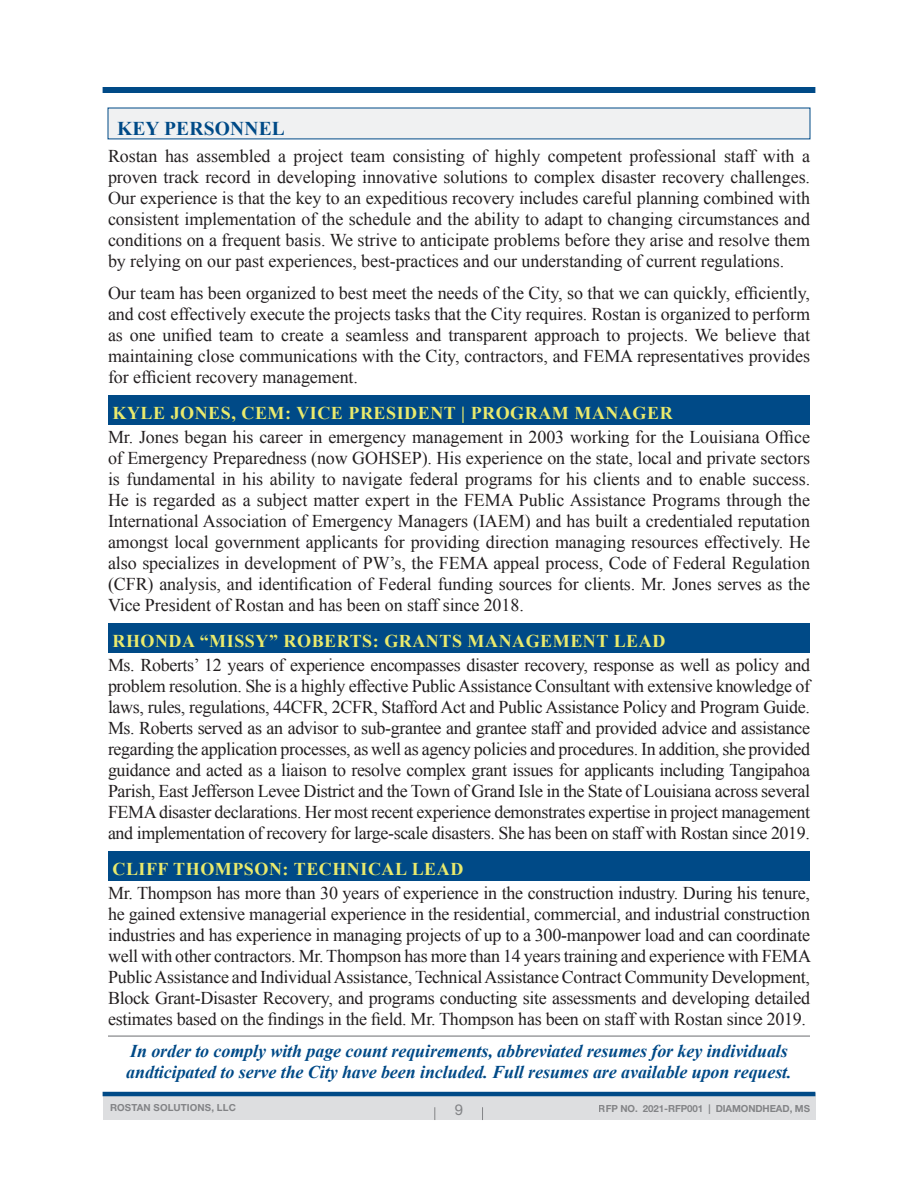
<style>
.page{position:relative;width:918px;height:1188px;background:#fff}
.page>*{position:absolute;margin:0;border:0;box-sizing:border-box;transform-origin:0 0}
._00_New_Subsection{font:700 19.5px "Times New Roman";letter-spacing:.01em;color:#004a87}
.body_copy_just_no_hy{font:18px/21px "Times New Roman";letter-spacing:-.005em;color:#231f20;text-align:justify}
.body_copy_just_no_hy-2{font:italic 700 18px/21px "Times New Roman";letter-spacing:-.005em;color:#004a87}
.subhead_wc_blue{font:700 18px "Times New Roman";letter-spacing:.03em;color:#eaea6c}
.t1{font:15px "Helvetica Neue LT Std";color:#6c6d70}
.t2{font:700 9.75px "Helvetica Neue LT Std";letter-spacing:-.01em;color:#6c6d70}
.t3{font:700 9.75px "Helvetica Neue LT Std";letter-spacing:.01em;color:#6c6d70}
</style>
<div class="page">
<div style="left:103px;top:87px;width:712px;height:6px;background:#004a87"></div>
<div style="left:103px;top:1094px;width:712px;height:26px;background:#dddee0"></div>
<hr style="left:103px;top:1092px;width:712px;height:4px;background:#004a87">
<svg style="left:434px;top:1107px;width:1px;height:13px"></svg>
<svg style="left:482px;top:1107px;width:1px;height:13px"></svg>
<svg style="left:107px;top:107px;width:704px;height:33px"></svg>
<div style="left:108px;top:396px;width:702px;height:29px;background:#004a87"></div>
<div style="left:108px;top:624px;width:702px;height:29px;background:#004a87"></div>
<div style="left:108px;top:852px;width:702px;height:29px;background:#004a87"></div>
<hr style="left:108px;top:1036px;width:702px;height:1px;background:#6c6d70">
<p class="_00_New_Subsection" style="left:117px;top:115px;width:169px">KEY PERSONNEL</p>
<p class="body_copy_just_no_hy" style="left:108px;top:146px;width:704px">Rostan has assembled a project team consisting of highly competent professional staff with a proven track record in developing innovative solutions to complex disaster recovery challenges.<br>Our experience is that the key to an expeditious recovery includes careful planning combined with consistent implementation of the schedule and the ability to adapt to changing circumstances and conditions on a frequent basis. We strive to anticipate problems before they arise and resolve them by relying on our past experiences, best-practices and our understanding of current regulations.</p>
<p class="body_copy_just_no_hy" style="left:108px;top:282px;width:704px">Our team has been organized to best meet the needs of the City, so that we can quickly, efficiently, and cost effectively execute the projects tasks that the City requires. Rostan is organized to perform as one unified team to create a seamless and transparent approach to projects. We believe that maintaining close communications with the City, contractors, and FEMA representatives provides for efficient recovery management.</p>
<p class="subhead_wc_blue" style="left:112px;top:400px;width:562px">KYLE JONES, CEM: VICE PRESIDENT | PROGRAM MANAGER</p>
<p class="body_copy_just_no_hy" style="left:108px;top:426px;width:704px">Mr. Jones began his career in emergency management in 2003 working for the Louisiana Office of Emergency Preparedness (now GOHSEP). His experience on the state, local and private sectors is fundamental in his ability to navigate federal programs for his clients and to enable success.<br>He is regarded as a subject matter expert in the FEMA Public Assistance Programs through the International Association of Emergency Managers (IAEM) and has built a credentialed reputation amongst local government applicants for providing direction managing resources effectively. He also specializes in development of PW’s, the FEMA appeal process, Code of Federal Regulation (CFR) analysis, and identification of Federal funding sources for clients. Mr. Jones serves as the Vice President of Rostan and has been on staff since 2018.</p>
<p class="subhead_wc_blue" style="left:112px;top:628px;width:554px">RHONDA “MISSY” ROBERTS: GRANTS MANAGEMENT LEAD</p>
<p class="body_copy_just_no_hy" style="left:108px;top:654px;width:704px">Ms. Roberts’ 12 years of experience encompasses disaster recovery, response as well as policy and problem resolution. She is a highly effective Public Assistance Consultant with extensive knowledge of laws, rules, regulations, 44CFR, 2CFR, Stafford Act and Public Assistance Policy and Program Guide.<br>Ms. Roberts served as an advisor to sub-grantee and grantee staff and provided advice and assistance regarding the application processes, as well as agency policies and procedures. In addition, she provided guidance and acted as a liaison to resolve complex grant issues for applicants including Tangipahoa Parish, East Jefferson Levee District and the Town of Grand Isle in the State of Louisiana across several FEMA disaster declarations. Her most recent experience demonstrates expertise in project management and implementation of recovery for large-scale disasters. She has been on staff with Rostan since 2019.</p>
<p class="subhead_wc_blue" style="left:112px;top:856px;width:352px">CLIFF THOMPSON: TECHNICAL LEAD</p>
<p class="body_copy_just_no_hy" style="left:108px;top:882px;width:705px">Mr. Thompson has more than 30 years of experience in the construction industry. During his tenure, he gained extensive managerial experience in the residential, commercial, and industrial construction industries and has experience in managing projects of up to a 300-manpower load and can coordinate well with other contractors. Mr. Thompson has more than 14 years training and experience with FEMA Public Assistance and Individual Assistance, Technical Assistance Contract Community Development, Block Grant-Disaster Recovery, and programs conducting site assessments and developing detailed estimates based on the findings in the field. Mr. Thompson has been on staff with Rostan since 2019.</p>
<p class="body_copy_just_no_hy-2" style="left:126px;top:1040px;width:667px">In order to comply with page count requirements, abbreviated resumes for key individuals andticipated to serve the City have been included. Full resumes are available upon request.</p>
<p class="t3" style="left:110px;top:1102px;width:127px">ROSTAN SOLUTIONS, LLC</p>
<p class="t1" style="left:455px;top:1101px;width:10px">9</p>
<p class="t2" style="left:599px;top:1102px;width:213px">RFP NO. 2021-RFP001 | DIAMONDHEAD, MS</p>
</div>
